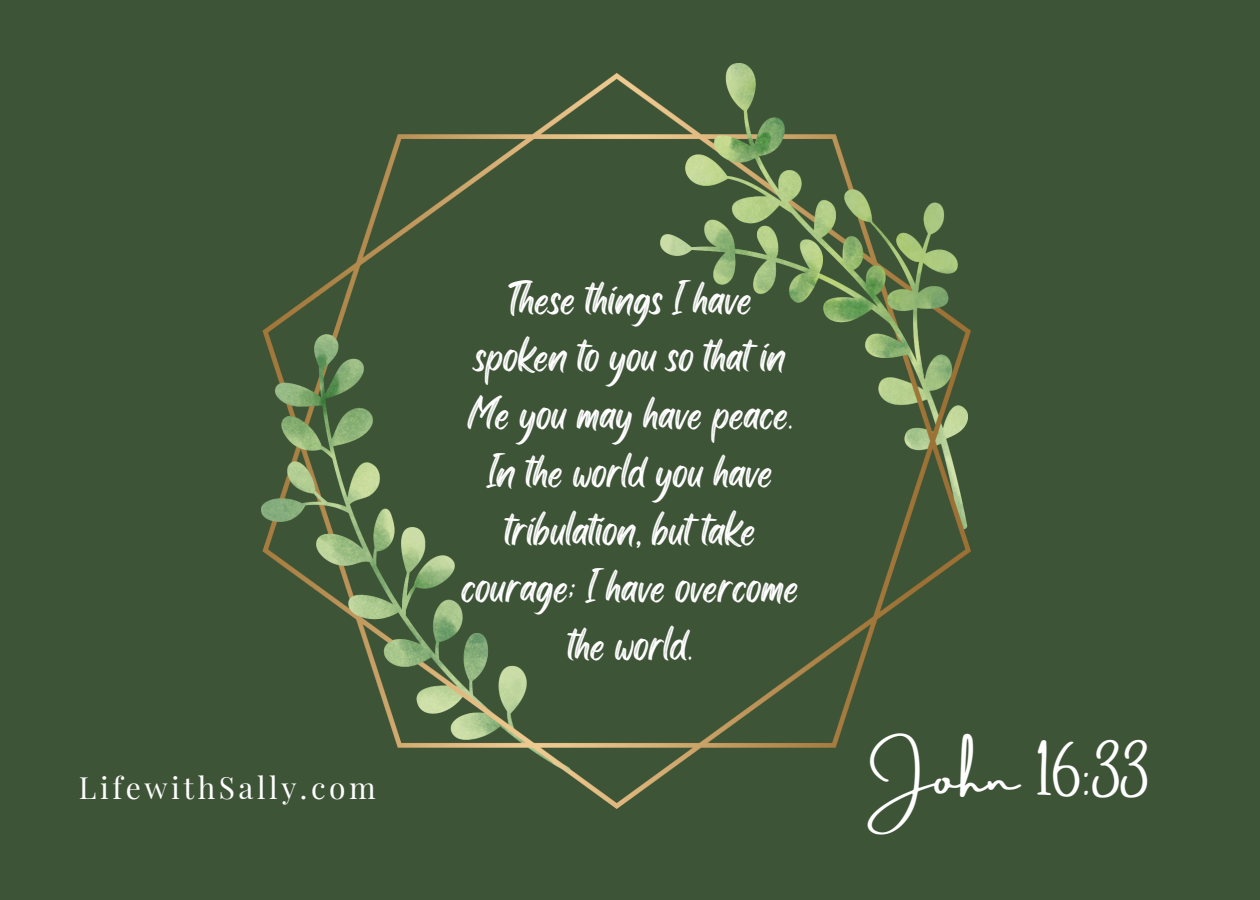
<style>
.page{position:relative;width:1260px;height:900px;background:#3e5437}
.page>*{position:absolute;margin:0;border:0;box-sizing:border-box;transform-origin:0 0}
.t1{font:50px "Amsterdam Three";color:#fff}
.t2{font:42px/57.8px "Black Bones";color:#fff;text-align:center}
.t3{font:30px "Playfair Display";letter-spacing:.12em;color:#fff}
</style>
<div class="page">
<img style="left:262px;top:64px;width:708px;height:744px">
<p class="t3" style="left:79px;top:767px;width:299px">LifewithSally.com</p>
<p class="t2" style="left:462px;top:270px;width:338px">These things I have spoken to you so that in<br>Me you may have peace.<br>In the world you have tribulation, but take courage; I have overcome the world.</p>
<p class="t1" style="left:875px;top:749px;width:275px">John 16:33</p>
</div>
